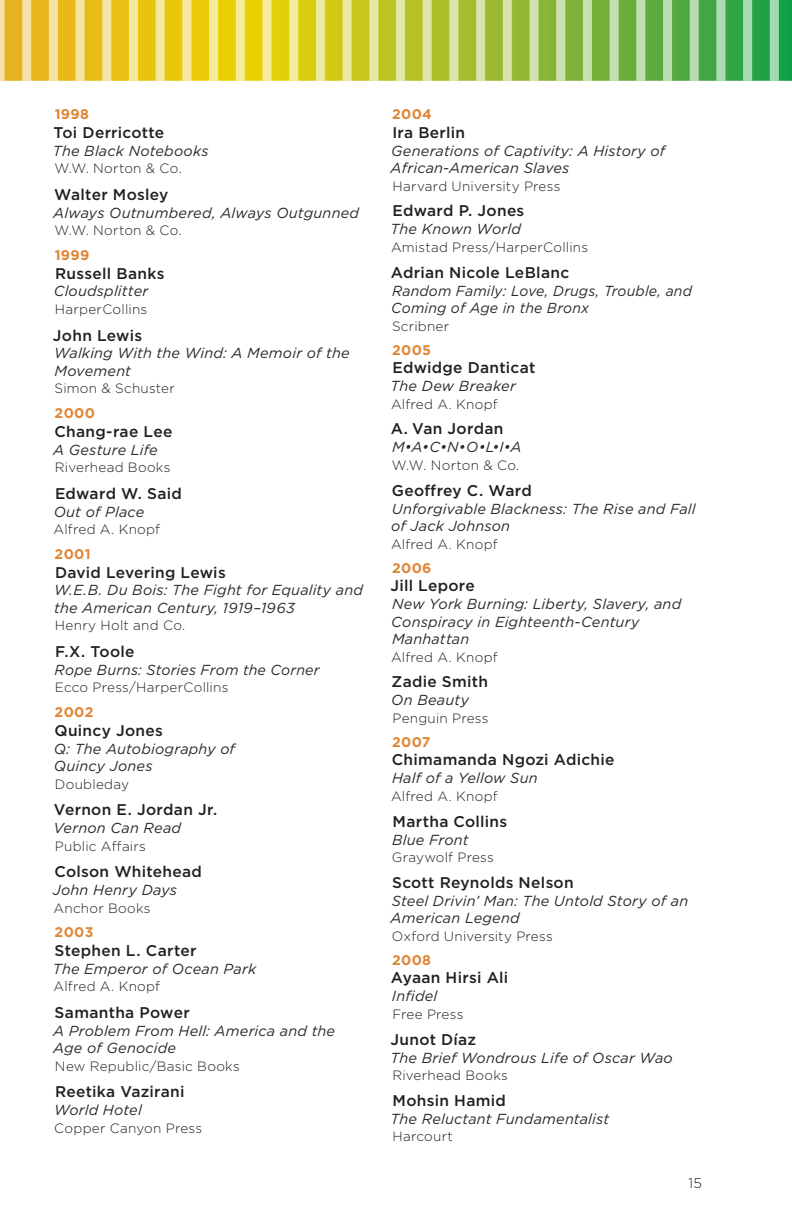
<style>
.page{position:relative;width:792px;height:1224px;background:#fff}
.page>*{position:absolute;margin:0;border:0;box-sizing:border-box;transform-origin:0 0}
.t1{font:500 15.6px "Gotham";letter-spacing:.02em;color:#231f20}
.t2{font:italic 14.4px/17.4px "Gotham";letter-spacing:.01em;color:#2b292a}
.t3{font:700 14px "Gotham";letter-spacing:.025em;color:#e08637}
.t4{font:300 14px "Gotham";color:#231f20}
.t5{font:300 13.6px "Gotham";letter-spacing:.02em;color:#231f20}
</style>
<div class="page">
<svg style="left:1px;top:0;width:778px;height:81px;background:#dbe2a4"></svg>
<div style="left:58px;top:0;width:18px;height:81px;background:#e8b919"></div>
<div style="left:85px;top:0;width:17px;height:81px;background:#e7bc18"></div>
<div style="left:5px;top:0;width:17px;height:81px;background:#e6b222"></div>
<div style="left:111px;top:0;width:18px;height:81px;background:#e8bf13"></div>
<div style="left:31px;top:0;width:18px;height:81px;background:#e7b51c"></div>
<div style="left:138px;top:0;width:18px;height:81px;background:#e9c30e"></div>
<div style="left:245px;top:0;width:17px;height:81px;background:#ead103"></div>
<div style="left:165px;top:0;width:17px;height:81px;background:#e9c60a"></div>
<div style="left:272px;top:0;width:17px;height:81px;background:#e3d007"></div>
<div style="left:191px;top:0;width:18px;height:81px;background:#eaca08"></div>
<div style="left:298px;top:0;width:18px;height:81px;background:#dacd0f"></div>
<div style="left:352px;top:0;width:17px;height:81px;background:#c7c71c"></div>
<div style="left:405px;top:0;width:18px;height:81px;background:#b6c127"></div>
<div style="left:592px;top:0;width:18px;height:81px;background:#75af3a"></div>
<div style="left:565px;top:0;width:18px;height:81px;background:#80b138"></div>
<div style="left:539px;top:0;width:17px;height:81px;background:#8ab536"></div>
<div style="left:725px;top:0;width:18px;height:81px;background:#32a443"></div>
<div style="left:752px;top:0;width:18px;height:81px;background:#20a245"></div>
<div style="left:218px;top:0;width:18px;height:81px;background:#eace05"></div>
<div style="left:325px;top:0;width:18px;height:81px;background:#d0c915"></div>
<div style="left:378px;top:0;width:18px;height:81px;background:#bec421"></div>
<div style="left:458px;top:0;width:18px;height:81px;background:#a5bc2e"></div>
<div style="left:432px;top:0;width:17px;height:81px;background:#aebf2a"></div>
<div style="left:512px;top:0;width:17px;height:81px;background:#93b734"></div>
<div style="left:485px;top:0;width:18px;height:81px;background:#9cba32"></div>
<div style="left:645px;top:0;width:18px;height:81px;background:#5faa3e"></div>
<div style="left:699px;top:0;width:17px;height:81px;background:#42a642"></div>
<div style="left:672px;top:0;width:18px;height:81px;background:#50a840"></div>
<div style="left:619px;top:0;width:17px;height:81px;background:#69ad3c"></div>
<div style="left:779px;top:0;width:13px;height:81px;background:#12a045"></div>
<p class="t3" style="left:55px;top:105px;width:36px">1998</p>
<p class="t1" style="left:54px;top:122px;width:112px">Toi Derricotte</p>
<p class="t2" style="left:53px;top:142px;width:157px">The Black Notebooks</p>
<p class="t5" style="left:54px;top:160px;width:129px">W.W. Norton &amp; Co.</p>
<p class="t1" style="left:54px;top:184px;width:116px">Walter Mosley</p>
<p class="t2" style="left:53px;top:204px;width:307px">Always Outnumbered, Always Outgunned</p>
<p class="t5" style="left:54px;top:222px;width:129px">W.W. Norton &amp; Co.</p>
<p class="t3" style="left:55px;top:246px;width:36px">1999</p>
<p class="t1" style="left:55px;top:263px;width:111px">Russell Banks</p>
<p class="t2" style="left:54px;top:282px;width:96px">Cloudsplitter</p>
<p class="t5" style="left:55px;top:301px;width:94px">HarperCollins</p>
<p class="t1" style="left:53px;top:325px;width:91px">John Lewis</p>
<p class="t2" style="left:54px;top:344px;width:297px">Walking With the Wind: A Memoir of the<br>Movement</p>
<p class="t5" style="left:55px;top:380px;width:122px">Simon &amp; Schuster</p>
<p class="t3" style="left:55px;top:404px;width:42px">2000</p>
<p class="t1" style="left:54px;top:421px;width:120px">Chang-rae Lee</p>
<p class="t2" style="left:53px;top:441px;width:106px">A Gesture Life</p>
<p class="t5" style="left:55px;top:459px;width:117px">Riverhead Books</p>
<p class="t1" style="left:55px;top:483px;width:129px">Edward W. Said</p>
<p class="t2" style="left:54px;top:503px;width:92px">Out of Place</p>
<p class="t5" style="left:54px;top:521px;width:108px">Alfred A. Knopf</p>
<p class="t3" style="left:55px;top:545px;width:38px">2001</p>
<p class="t1" style="left:55px;top:562px;width:172px">David Levering Lewis</p>
<p class="t2" style="left:54px;top:581px;width:310px">W.E.B. Du Bois: The Fight for Equality and the American Century, 1919–1963</p>
<p class="t5" style="left:55px;top:617px;width:132px">Henry Holt and Co.</p>
<p class="t1" style="left:55px;top:641px;width:81px">F.X. Toole</p>
<p class="t2" style="left:55px;top:661px;width:267px">Rope Burns: Stories From the Corner</p>
<p class="t5" style="left:55px;top:679px;width:175px">Ecco Press/HarperCollins</p>
<p class="t3" style="left:55px;top:703px;width:40px">2002</p>
<p class="t1" style="left:54px;top:720px;width:110px">Quincy Jones</p>
<p class="t2" style="left:54px;top:740px;width:183px">Q: The Autobiography of<br>Quincy Jones</p>
<p class="t5" style="left:55px;top:775px;width:75px">Doubleday</p>
<p class="t1" style="left:54px;top:799px;width:165px">Vernon E. Jordan Jr.</p>
<p class="t2" style="left:54px;top:819px;width:129px">Vernon Can Read</p>
<p class="t5" style="left:55px;top:837px;width:92px">Public Affairs</p>
<p class="t1" style="left:54px;top:861px;width:149px">Colson Whitehead</p>
<p class="t2" style="left:53px;top:881px;width:126px">John Henry Days</p>
<p class="t5" style="left:54px;top:899px;width:99px">Anchor Books</p>
<p class="t3" style="left:55px;top:923px;width:40px">2003</p>
<p class="t1" style="left:55px;top:940px;width:143px">Stephen L. Carter</p>
<p class="t2" style="left:53px;top:960px;width:205px">The Emperor of Ocean Park</p>
<p class="t5" style="left:54px;top:978px;width:108px">Alfred A. Knopf</p>
<p class="t1" style="left:55px;top:1002px;width:137px">Samantha Power</p>
<p class="t2" style="left:53px;top:1022px;width:283px">A Problem From Hell: America and the<br>Age of Genocide</p>
<p class="t5" style="left:55px;top:1057px;width:186px">New Republic/Basic Books</p>
<p class="t1" style="left:55px;top:1082px;width:131px">Reetika Vazirani</p>
<p class="t2" style="left:54px;top:1101px;width:89px">World Hotel</p>
<p class="t5" style="left:54px;top:1119px;width:149px">Copper Canyon Press</p>
<p class="t3" style="left:392px;top:105px;width:41px">2004</p>
<p class="t1" style="left:392px;top:122px;width:74px">Ira Berlin</p>
<p class="t2" style="left:391px;top:142px;width:276px">Generations of Captivity: A History of<br>African-American Slaves</p>
<p class="t5" style="left:392px;top:177px;width:169px">Harvard University Press</p>
<p class="t1" style="left:393px;top:201px;width:133px">Edward P. Jones</p>
<p class="t2" style="left:390px;top:220px;width:132px">The Known World</p>
<p class="t5" style="left:391px;top:239px;width:199px">Amistad Press/HarperCollins</p>
<p class="t1" style="left:391px;top:262px;width:180px">Adrian Nicole LeBlanc</p>
<p class="t2" style="left:391px;top:282px;width:302px">Random Family: Love, Drugs, Trouble, and<br>Coming of Age in the Bronx</p>
<p class="t5" style="left:392px;top:317px;width:59px">Scribner</p>
<p class="t3" style="left:392px;top:340px;width:41px">2005</p>
<p class="t1" style="left:393px;top:357px;width:145px">Edwidge Danticat</p>
<p class="t2" style="left:390px;top:377px;width:127px">The Dew Breaker</p>
<p class="t5" style="left:391px;top:395px;width:108px">Alfred A. Knopf</p>
<p class="t1" style="left:391px;top:419px;width:114px">A. Van Jordan</p>
<p class="t2" style="left:392px;top:438px;width:131px">M•A•C•N•O•L•I•A</p>
<p class="t5" style="left:392px;top:457px;width:129px">W.W. Norton &amp; Co.</p>
<p class="t1" style="left:392px;top:480px;width:141px">Geoffrey C. Ward</p>
<p class="t2" style="left:391px;top:500px;width:306px">Unforgivable Blackness: The Rise and Fall of Jack Johnson</p>
<p class="t5" style="left:391px;top:535px;width:108px">Alfred A. Knopf</p>
<p class="t3" style="left:392px;top:558px;width:41px">2006</p>
<p class="t1" style="left:390px;top:576px;width:86px">Jill Lepore</p>
<p class="t2" style="left:391px;top:595px;width:291px">New York Burning: Liberty, Slavery, and<br>Conspiracy in Eighteenth-Century<br>Manhattan</p>
<p class="t5" style="left:391px;top:648px;width:108px">Alfred A. Knopf</p>
<p class="t1" style="left:392px;top:672px;width:98px">Zadie Smith</p>
<p class="t2" style="left:391px;top:691px;width:79px">On Beauty</p>
<p class="t5" style="left:392px;top:709px;width:98px">Penguin Press</p>
<p class="t3" style="left:392px;top:733px;width:40px">2007</p>
<p class="t1" style="left:392px;top:750px;width:224px">Chimamanda Ngozi Adichie</p>
<p class="t2" style="left:392px;top:769px;width:147px">Half of a Yellow Sun</p>
<p class="t5" style="left:391px;top:787px;width:108px">Alfred A. Knopf</p>
<p class="t1" style="left:393px;top:811px;width:116px">Martha Collins</p>
<p class="t2" style="left:392px;top:830px;width:78px">Blue Front</p>
<p class="t5" style="left:392px;top:849px;width:104px">Graywolf Press</p>
<p class="t1" style="left:392px;top:872px;width:183px">Scott Reynolds Nelson</p>
<p class="t2" style="left:391px;top:892px;width:299px">Steel Drivin’ Man: The Untold Story of an<br>American Legend</p>
<p class="t5" style="left:392px;top:927px;width:162px">Oxford University Press</p>
<p class="t3" style="left:392px;top:951px;width:41px">2008</p>
<p class="t1" style="left:391px;top:968px;width:119px">Ayaan Hirsi Ali</p>
<p class="t2" style="left:392px;top:987px;width:47px">Infidel</p>
<p class="t5" style="left:392px;top:1005px;width:72px">Free Press</p>
<p class="t1" style="left:390px;top:1029px;width:87px">Junot Díaz</p>
<p class="t2" style="left:390px;top:1048px;width:284px">The Brief Wondrous Life of Oscar Wao</p>
<p class="t5" style="left:392px;top:1067px;width:117px">Riverhead Books</p>
<p class="t1" style="left:393px;top:1090px;width:115px">Mohsin Hamid</p>
<p class="t2" style="left:390px;top:1110px;width:221px">The Reluctant Fundamentalist</p>
<p class="t5" style="left:392px;top:1128px;width:62px">Harcourt</p>
<p class="t4" style="left:688px;top:1174px;width:15px">15</p>
</div>
